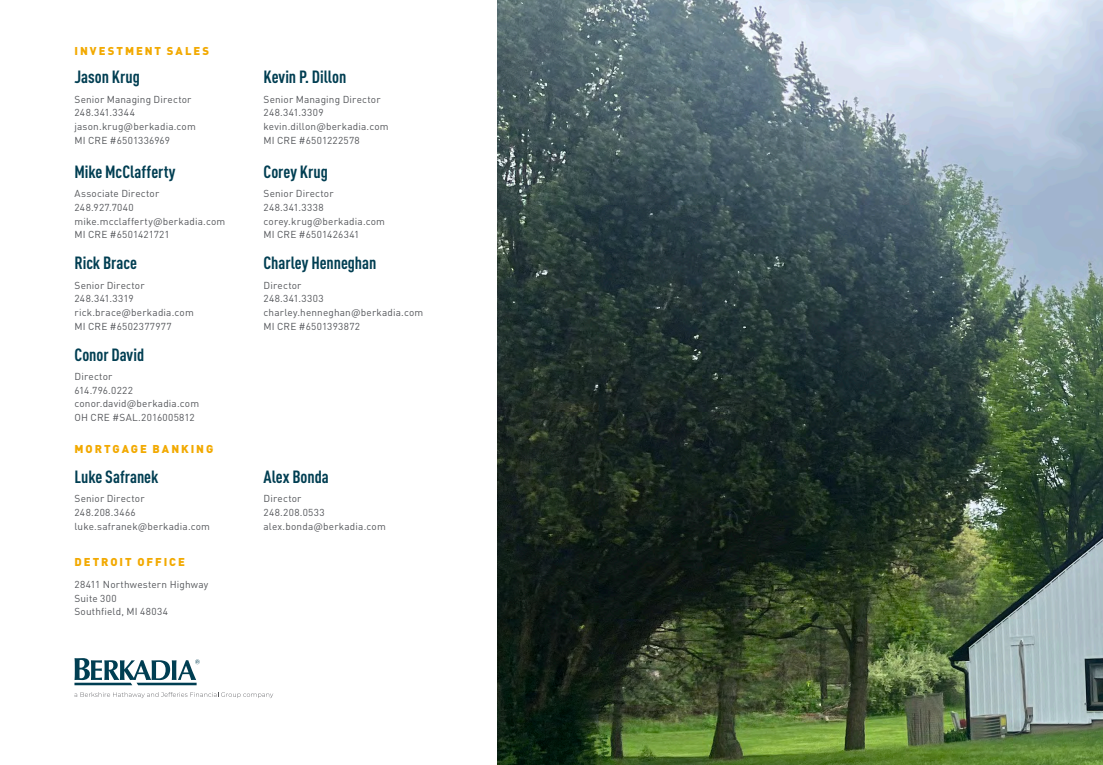
<style>
.page{position:relative;width:1103px;height:765px;background:#fff}
.page>*{position:absolute;margin:0;border:0;box-sizing:border-box;transform-origin:0 0}
.Header_-_Small{font:700 condensed 17.5px "DIN Pro";letter-spacing:-.005em;color:#003e52}
.Header_-_XSmall{font:900 11.25px "DIN Pro";letter-spacing:.17em;color:#f2a900}
.Body_-_Small{font:10px/13.8px "DIN Pro";letter-spacing:.02em;color:#54565a}
</style>
<div class="page">
<img style="left:497px;top:0;width:605px;height:765px">
<svg style="left:74px;top:658px;width:126px;height:27px"></svg>
<svg style="left:74px;top:692px;width:199px;height:6px"></svg>
<p class="Header_-_XSmall" style="left:75px;top:42px;width:136px">INVESTMENT SALES</p>
<p class="Header_-_Small" style="left:74px;top:64px;width:67px">Jason Krug</p>
<p class="Body_-_Small" style="left:74px;top:92px;width:123px">Senior Managing Director<br>248.341.3344 jason.krug@berkadia.com<br>MI CRE #6501336969</p>
<p class="Header_-_Small" style="left:74px;top:159px;width:103px">Mike McClafferty</p>
<p class="Body_-_Small" style="left:74px;top:186px;width:152px">Associate Director<br>248.927.7040 mike.mcclafferty@berkadia.com<br>MI CRE #6501421721</p>
<p class="Header_-_Small" style="left:74px;top:250px;width:64px">Rick Brace</p>
<p class="Body_-_Small" style="left:74px;top:278px;width:121px">Senior Director<br>248.341.3319 rick.brace@berkadia.com<br>MI CRE #6502377977</p>
<p class="Header_-_Small" style="left:74px;top:342px;width:71px">Conor David</p>
<p class="Body_-_Small" style="left:74px;top:369px;width:126px">Director<br>614.796.0222 conor.david@berkadia.com<br>OH CRE #SAL.2016005812</p>
<p class="Header_-_XSmall" style="left:75px;top:440px;width:140px">MORTGAGE BANKING</p>
<p class="Header_-_Small" style="left:74px;top:464px;width:85px">Luke Safranek</p>
<p class="Body_-_Small" style="left:74px;top:491px;width:137px">Senior Director<br>248.208.3466 luke.safranek@berkadia.com</p>
<p class="Header_-_XSmall" style="left:75px;top:553px;width:112px">DETROIT OFFICE</p>
<p class="Body_-_Small" style="left:74px;top:577px;width:135px">28411 Northwestern Highway<br>Suite 300<br>Southfield, MI 48034</p>
<p class="Header_-_Small" style="left:263px;top:64px;width:84px">Kevin P. Dillon</p>
<p class="Body_-_Small" style="left:263px;top:92px;width:127px">Senior Managing Director<br>248.341.3309 kevin.dillon@berkadia.com<br>MI CRE #6501222578</p>
<p class="Header_-_Small" style="left:263px;top:159px;width:66px">Corey Krug</p>
<p class="Body_-_Small" style="left:263px;top:186px;width:123px">Senior Director<br>248.341.3338 corey.krug@berkadia.com<br>MI CRE #6501426341</p>
<p class="Header_-_Small" style="left:263px;top:250px;width:114px">Charley Henneghan</p>
<p class="Body_-_Small" style="left:263px;top:278px;width:161px">Director<br>248.341.3303 charley.henneghan@berkadia.com<br>MI CRE #6501393872</p>
<p class="Header_-_Small" style="left:263px;top:464px;width:67px">Alex Bonda</p>
<p class="Body_-_Small" style="left:263px;top:491px;width:124px">Director<br>248.208.0533 alex.bonda@berkadia.com</p>
</div>
